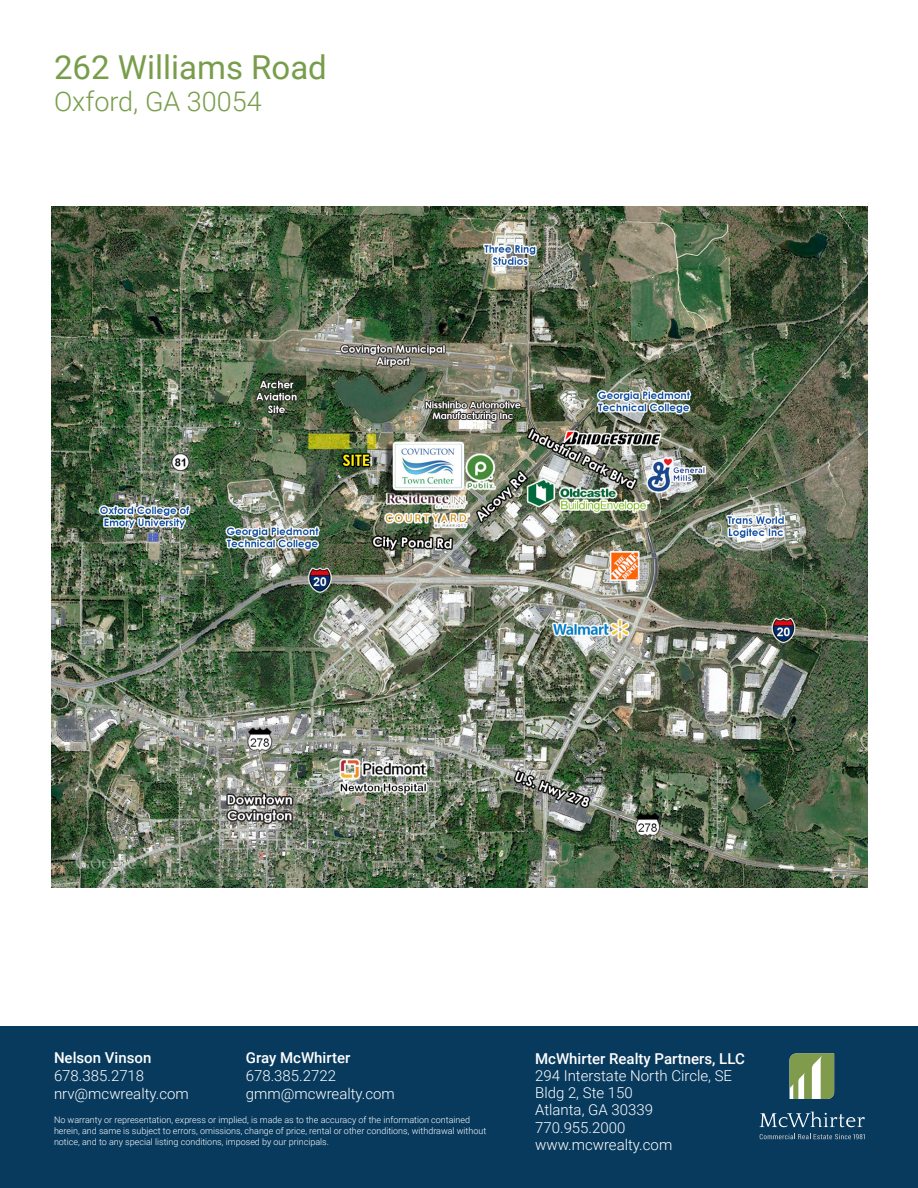
<style>
.page{position:relative;width:918px;height:1188px;background:#fff}
.page>*{position:absolute;margin:0;border:0;box-sizing:border-box;transform-origin:0 0}
.t1{font:33px "Roboto";color:#789d4a}
.t2{font:300 27px "Roboto";color:#789d4a}
.t3{font:300 15px "Roboto";color:#fff}
.t4{font:500 15px "Roboto";color:#fff}
.t5{font:300 9px/10.8px "Roboto";color:#fff}
</style>
<div class="page">
<img style="left:52px;top:207px;width:816px;height:681px">
<div style="left:0;top:1026px;width:918px;height:162px;background:#083a5e"></div>
<svg style="left:760px;top:1134px;width:105px;height:5px"></svg>
<svg style="left:790px;top:1053px;width:44px;height:46px;background:#9eb379"></svg>
<svg style="left:760px;top:1112px;width:105px;height:15px"></svg>
<p class="t1" style="left:54px;top:44px;width:274px">262 Williams Road</p>
<p class="t2" style="left:54px;top:83px;width:209px">Oxford, GA 30054</p>
<p class="t4" style="left:54px;top:1047px;width:99px">Nelson Vinson</p>
<p class="t3" style="left:54px;top:1065px;width:92px">678.385.2718</p>
<p class="t3" style="left:54px;top:1083px;width:136px">nrv@mcwrealty.com</p>
<p class="t5" style="left:54px;top:1114px;width:434px">No warranty or representation, express or implied, is made as to the accuracy of the information contained herein, and same is subject to errors, omissions, change of price, rental or other conditions, withdrawal without notice, and to any special listing conditions, imposed by our principals.</p>
<p class="t4" style="left:246px;top:1047px;width:106px">Gray McWhirter</p>
<p class="t3" style="left:246px;top:1065px;width:92px">678.385.2722</p>
<p class="t3" style="left:246px;top:1083px;width:151px">gmm@mcwrealty.com</p>
<p class="t4" style="left:244px;top:1047px;width:78px">Dan Buyers</p>
<p class="t3" style="left:244px;top:1065px;width:92px">7 0596 6 9</p>
<p class="t3" style="left:244px;top:1083px;width:137px">tdb@mcwrealty.com</p>
<p class="t4" style="left:535px;top:1048px;width:211px">McWhirter Realty Partners, LLC</p>
<p class="t3" style="left:535px;top:1065px;width:199px">294 Interstate North Circle, SE</p>
<p class="t3" style="left:535px;top:1082px;width:99px">Bldg 2, Ste 150</p>
<p class="t3" style="left:535px;top:1100px;width:119px">Atlanta, GA 30339</p>
<p class="t3" style="left:535px;top:1117px;width:92px">770.955.2000</p>
<p class="t3" style="left:535px;top:1134px;width:139px">www.mcwrealty.com</p>
</div>
